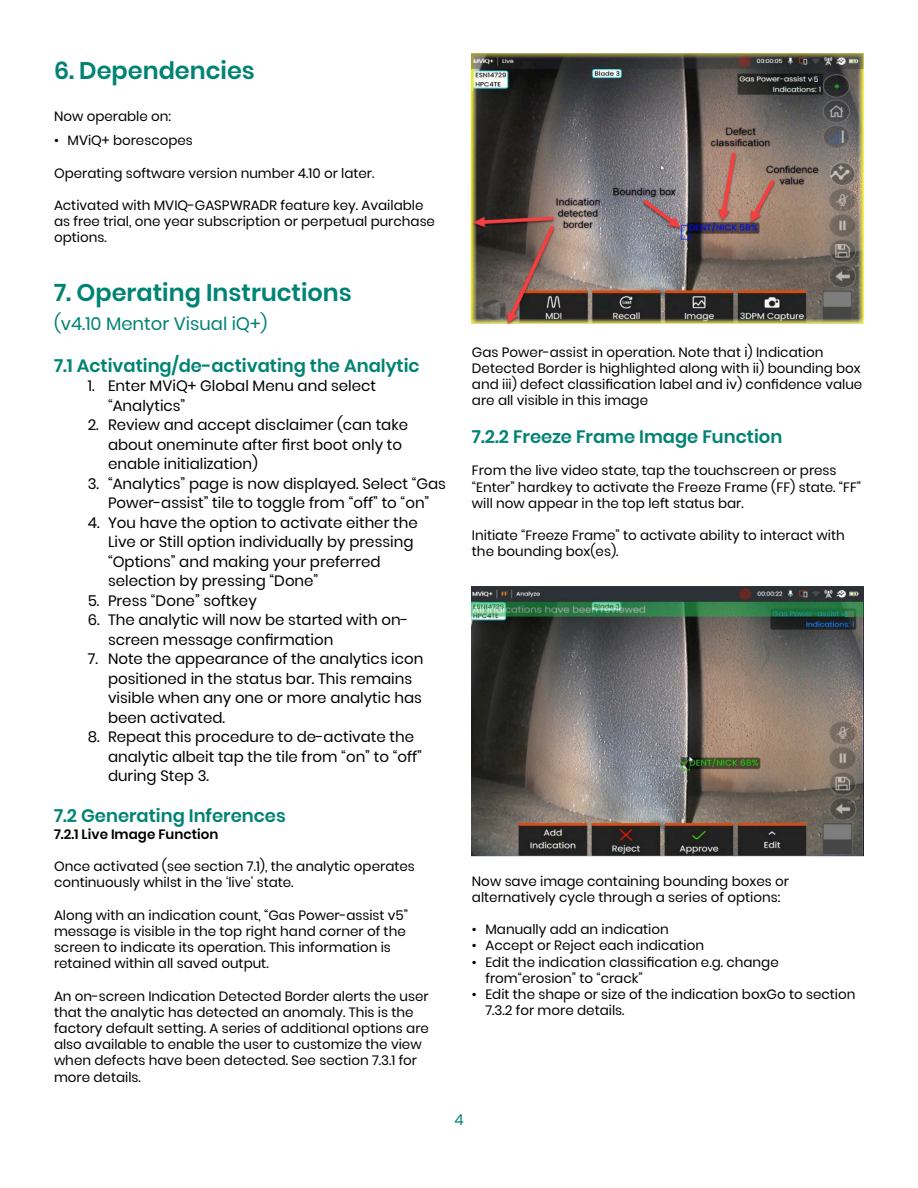
<style>
.page{position:relative;width:918px;height:1188px;background:#fff}
.page>*{position:absolute;margin:0;border:0;box-sizing:border-box;transform-origin:0 0}
.t1{font:600 24px "Poppins";color:#018374}
.t2{font:600 18px "Poppins";color:#018374}
.t3{font:18px "Poppins";color:#018374}
.t4{font:15px/19.5px "Poppins";color:#000}
.t5{font:15px "Poppins";color:#018374}
.t6{font:13.5px/16.2px "Poppins";color:#000}
.t7{font:600 13.5px "Poppins";color:#000}
.t8{font:7.5px "Poppins";color:#fff}
.t9{font:6px "Poppins";color:#00abb4}
</style>
<div class="page">
<img style="left:472px;top:54px;width:392px;height:271px">
<img style="left:472px;top:586px;width:392px;height:271px">
<div style="left:845px;top:611px;width:8px;height:6px;background:#4a8252"></div>
<div style="left:813px;top:76px;width:9px;height:7px;background:#1b1e27"></div>
<p class="t1" style="left:54px;top:57px;width:202px">6. Dependencies</p>
<p class="t6" style="left:54px;top:108px;width:119px">Now operable on:</p>
<p class="t6" style="left:54px;top:132px;width:140px">• MViQ+ borescopes</p>
<p class="t6" style="left:54px;top:165px;width:322px">Operating software version number 4.10 or later.</p>
<p class="t6" style="left:54px;top:197px;width:383px">Activated with MVIQ-GASPWRADR feature key. Available as free trial, one year subscription or perpetual purchase options.</p>
<p class="t1" style="left:54px;top:279px;width:299px">7. Operating Instructions</p>
<p class="t3" style="left:54px;top:313px;width:215px">(v4.10 Mentor Visual iQ+)</p>
<p class="t2" style="left:54px;top:355px;width:367px">7.1 Activating/de-activating the Analytic</p>
<p class="t4" style="left:108px;top:377px;width:270px;text-indent:-20px">1. Enter MViQ+ Global Menu and select “Analytics”</p>
<p class="t4" style="left:108px;top:416px;width:302px;text-indent:-20px">2. Review and accept disclaimer (can take about oneminute after first boot only to enable initialization)</p>
<p class="t4" style="left:88px;top:474px;width:360px;text-align:center">3. “Analytics” page is now displayed. Select “Gas<br>Power-assist” tile to toggle from “off” to “on”</p>
<p class="t4" style="left:108px;top:513px;width:311px;text-indent:-20px">4. You have the option to activate either the Live or Still option individually by pressing “Options” and making your preferred selection by pressing “Done”</p>
<p class="t4" style="left:88px;top:591px;width:171px">5. Press “Done” softkey</p>
<p class="t4" style="left:108px;top:611px;width:302px;text-indent:-20px">6. The analytic will now be started with on&shy;screen message confirmation</p>
<p class="t4" style="left:108px;top:650px;width:317px;text-indent:-20px">7. Note the appearance of the analytics icon positioned in the status bar. This remains visible when any one or more analytic has been activated.</p>
<p class="t4" style="left:108px;top:728px;width:316px;text-indent:-20px">8. Repeat this procedure to de-activate the analytic albeit tap the tile from “on” to “off” during Step 3.</p>
<p class="t2" style="left:54px;top:806px;width:233px">7.2 Generating Inferences</p>
<p class="t7" style="left:54px;top:826px;width:166px">7.2.1 Live Image Function</p>
<p class="t6" style="left:54px;top:858px;width:362px">Once activated (see section 7.1), the analytic operates continuously whilst in the ‘live’ state.</p>
<p class="t6" style="left:54px;top:907px;width:356px">Along with an indication count, “Gas Power-assist v5” message is visible in the top right hand corner of the screen to indicate its operation. This information is retained within all saved output.</p>
<p class="t6" style="left:54px;top:988px;width:376px">An on-screen Indication Detected Border alerts the user that the analytic has detected an anomaly. This is the factory default setting. A series of additional options are also available to enable the user to customize the view when defects have been detected. See section 7.3.1 for more details.</p>
<p class="t8" style="left:814px;top:75px;width:6px">5</p>
<p class="t6" style="left:472px;top:344px;width:392px">Gas Power-assist in operation. Note that i) Indication Detected Border is highlighted along with ii) bounding box and iii) defect classification label and iv) confidence value are all visible in this image</p>
<p class="t2" style="left:472px;top:426px;width:312px">7.2.2 Freeze Frame Image Function</p>
<p class="t6" style="left:472px;top:463px;width:391px">From the live video state, tap the touchscreen or press “Enter” hardkey to activate the Freeze Frame (FF) state. “FF” will now appear in the top left status bar.</p>
<p class="t6" style="left:472px;top:527px;width:374px">Initiate “Freeze Frame” to activate ability to interact with the bounding box(es).</p>
<p class="t9" style="left:845px;top:611px;width:5px">5</p>
<p class="t6" style="left:472px;top:873px;width:318px">Now save image containing bounding boxes or alternatively cycle through a series of options:</p>
<p class="t6" style="left:472px;top:921px;width:198px">• Manually add an indication</p>
<p class="t6" style="left:472px;top:938px;width:234px">• Accept or Reject each indication</p>
<p class="t6" style="left:485px;top:954px;width:295px;text-indent:-14px">• Edit the indication classification e.g. change from“erosion” to “crack”</p>
<p class="t6" style="left:485px;top:986px;width:371px;text-indent:-14px">• Edit the shape or size of the indication boxGo to section<br>7.3.2 for more details.</p>
<p class="t5" style="left:454px;top:1111px;width:11px">4</p>
</div>
